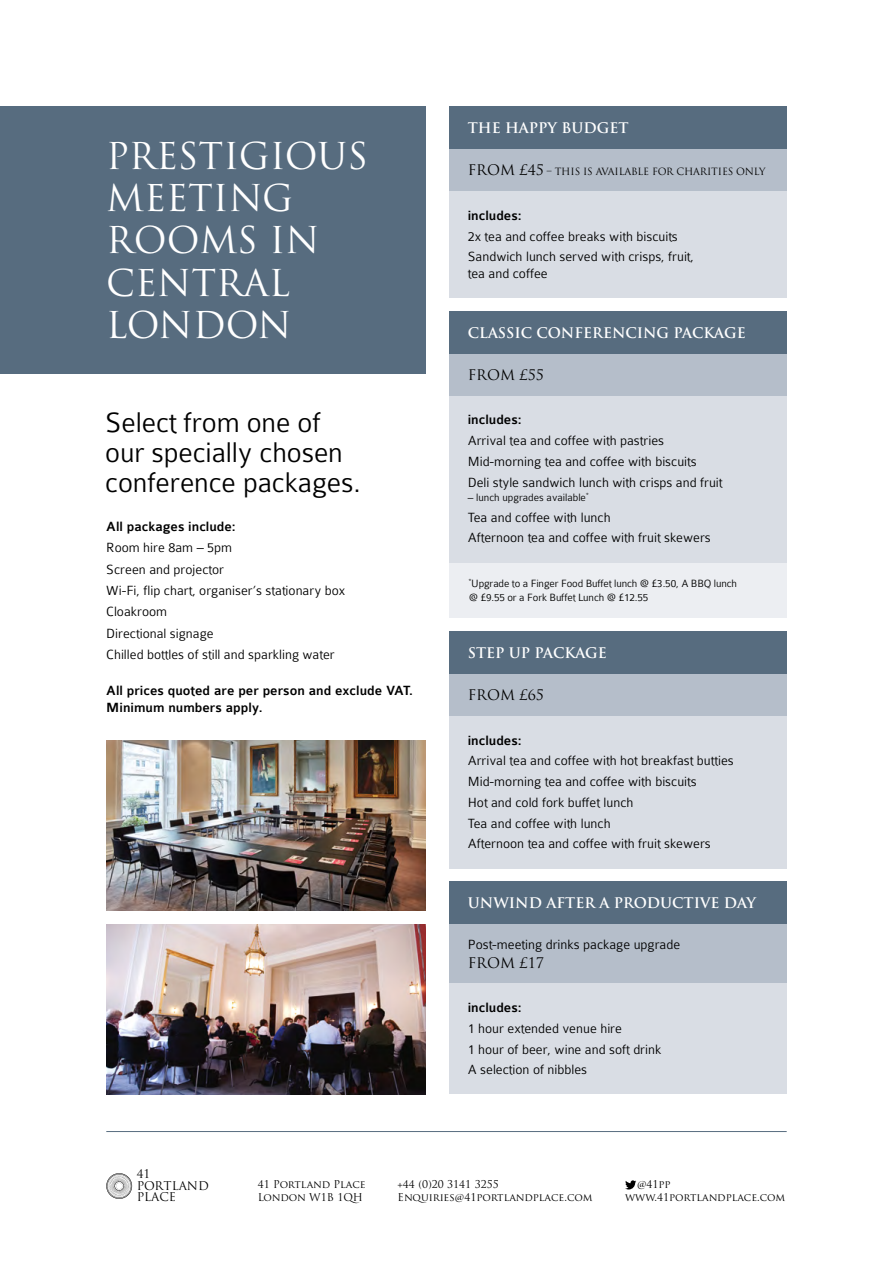
<style>
.page{position:relative;width:893px;height:1263px;background:#fff}
.page>*{position:absolute;margin:0;border:0;box-sizing:border-box;transform-origin:0 0}
.t1{font:36px/42px "Trajan Pro";color:#fff}
.t2{font:300 30px/30.2px "Colaborate";letter-spacing:-.005em;color:#000}
.t3{font:300 14.25px/20.7px "Colaborate";color:#000}
.t4{font:500 14.25px/17.1px "Colaborate";color:#000}
.t5{font:700 14.25px "Trajan Pro";color:#fff}
.t6{font:14.25px "Trajan Pro";color:#000}
.t7{font:11.7px/11.1px "Trajan Pro";color:#000}
.t8{font:300 11.25px/14.2px "Colaborate";letter-spacing:-.01em;color:#000}
.t9{font:10.5px/12.6px "Trajan Pro";color:#000}
.t10{font:9.75px "Trajan Pro";letter-spacing:-.015em;color:#000}
.s1{font-size:14.25px}
</style>
<div class="page">
<img style="left:106px;top:925px;width:319px;height:169px">
<img style="left:106px;top:741px;width:319px;height:169px">
<div style="left:450px;top:924px;width:337px;height:59px;background:#b5beca"></div>
<div style="left:450px;top:983px;width:337px;height:111px;background:#d9dde4"></div>
<div style="left:450px;top:881px;width:337px;height:43px;background:#576c7f"></div>
<div style="left:450px;top:149px;width:337px;height:42px;background:#b5beca"></div>
<div style="left:450px;top:191px;width:337px;height:107px;background:#d9dde4"></div>
<div style="left:450px;top:106px;width:337px;height:43px;background:#576c7f"></div>
<div style="left:450px;top:562px;width:337px;height:56px;background:#eceef2"></div>
<div style="left:450px;top:353px;width:337px;height:43px;background:#b5beca"></div>
<div style="left:450px;top:396px;width:337px;height:166px;background:#d9dde4"></div>
<div style="left:450px;top:311px;width:337px;height:42px;background:#576c7f"></div>
<div style="left:450px;top:673px;width:337px;height:43px;background:#b5beca"></div>
<div style="left:450px;top:716px;width:337px;height:152px;background:#d9dde4"></div>
<div style="left:450px;top:631px;width:337px;height:42px;background:#576c7f"></div>
<div style="left:0;top:106px;width:425px;height:268px;background:#576c7f"></div>
<svg style="left:625px;top:1180px;width:11px;height:9px"></svg>
<svg style="left:106px;top:1173px;width:26px;height:26px"></svg>
<hr style="left:106px;top:1131px;width:681px;height:1px;background:#576c7f">
<h1 class="t1" style="left:106px;top:135px;width:263px">PRESTIGIOUS<br>MEETING<br>ROOMS IN<br>CENTRAL<br>LONDON</h1>
<h2 class="t2" style="left:105px;top:408px;width:257px">Select from one of our specially chosen conference packages.</h2>
<p class="t4" style="left:106px;top:518px;width:131px">All packages include:</p>
<p class="t3" style="left:106px;top:537px;width:240px;line-height:21.3px">Room hire 8am – 5pm<br>Screen and projector<br>Wi-Fi, flip chart, organiser’s stationary box<br>Cloakroom<br>Directional signage<br>Chilled bottles of still and sparkling water</p>
<p class="t4" style="left:106px;top:682px;width:308px">All prices quoted are per person and exclude VAT.<br>Minimum numbers apply.</p>
<p class="t5" style="left:468px;top:119px;width:162px">THE HAPPY BUDGET</p>
<p class="t10" style="left:468px;top:166px;width:299px"><span class="s1">FROM £45</span> – THIS IS AVAILABLE FOR CHARITIES ONLY</p>
<p class="t4" style="left:468px;top:207px;width:55px">includes:</p>
<p class="t3" style="left:468px;top:226px;width:228px">2x tea and coffee breaks with biscuits<br>Sandwich lunch served with crisps, fruit,</p>
<p class="t3" style="left:468px;top:263px;width:81px">tea and coffee</p>
<p class="t5" style="left:468px;top:323px;width:280px">CLASSIC CONFERENCING PACKAGE</p>
<p class="t6" style="left:468px;top:366px;width:78px">FROM £55</p>
<p class="t4" style="left:468px;top:412px;width:55px">includes:</p>
<p class="t3" style="left:468px;top:430px;width:256px">Arrival tea and coffee with pastries<br>Mid-morning tea and coffee with biscuits<br>Deli style sandwich lunch with crisps and fruit</p>
<p class="t8" style="left:468px;top:490px;width:122px">– lunch upgrades available<sup>*</sup></p>
<p class="t3" style="left:468px;top:507px;width:245px">Tea and coffee with lunch<br>Afternoon tea and coffee with fruit skewers</p>
<p class="t8" style="left:469px;top:576px;width:270px"><sup>*</sup>Upgrade to a Finger Food Buffet lunch @ £3.50, A BBQ lunch @ £9.55 or a Fork Buffet Lunch @ £12.55</p>
<p class="t5" style="left:468px;top:644px;width:141px">STEP UP PACKAGE</p>
<p class="t6" style="left:468px;top:686px;width:78px">FROM £65</p>
<p class="t4" style="left:468px;top:732px;width:55px">includes:</p>
<p class="t3" style="left:468px;top:750px;width:268px">Arrival tea and coffee with hot breakfast butties Mid-morning tea and coffee with biscuits<br>Hot and cold fork buffet lunch<br>Tea and coffee with lunch<br>Afternoon tea and coffee with fruit skewers</p>
<p class="t5" style="left:468px;top:894px;width:290px">UNWIND AFTER A PRODUCTIVE DAY</p>
<p class="t3" style="left:468px;top:934px;width:214px">Post-meeting drinks package upgrade</p>
<p class="t6" style="left:468px;top:954px;width:78px">FROM £17</p>
<p class="t4" style="left:468px;top:999px;width:55px">includes:</p>
<p class="t3" style="left:468px;top:1018px;width:195px">1 hour extended venue hire<br>1 hour of beer, wine and soft drink<br>A selection of nibbles</p>
<p class="t7" style="left:137px;top:1168px;width:74px">41<br>PORTLAND<br>PLACE</p>
<p class="t9" style="left:258px;top:1178px;width:110px">41 Portland Place<br>London W1B 1QH</p>
<p class="t9" style="left:398px;top:1178px;width:196px">+44 (0)20 3141 3255<br>Enquiries@41portlandplace.com</p>
<p class="t9" style="left:625px;top:1178px;width:162px;text-indent:12px">@41pp www.41portlandplace.com</p>
</div>
